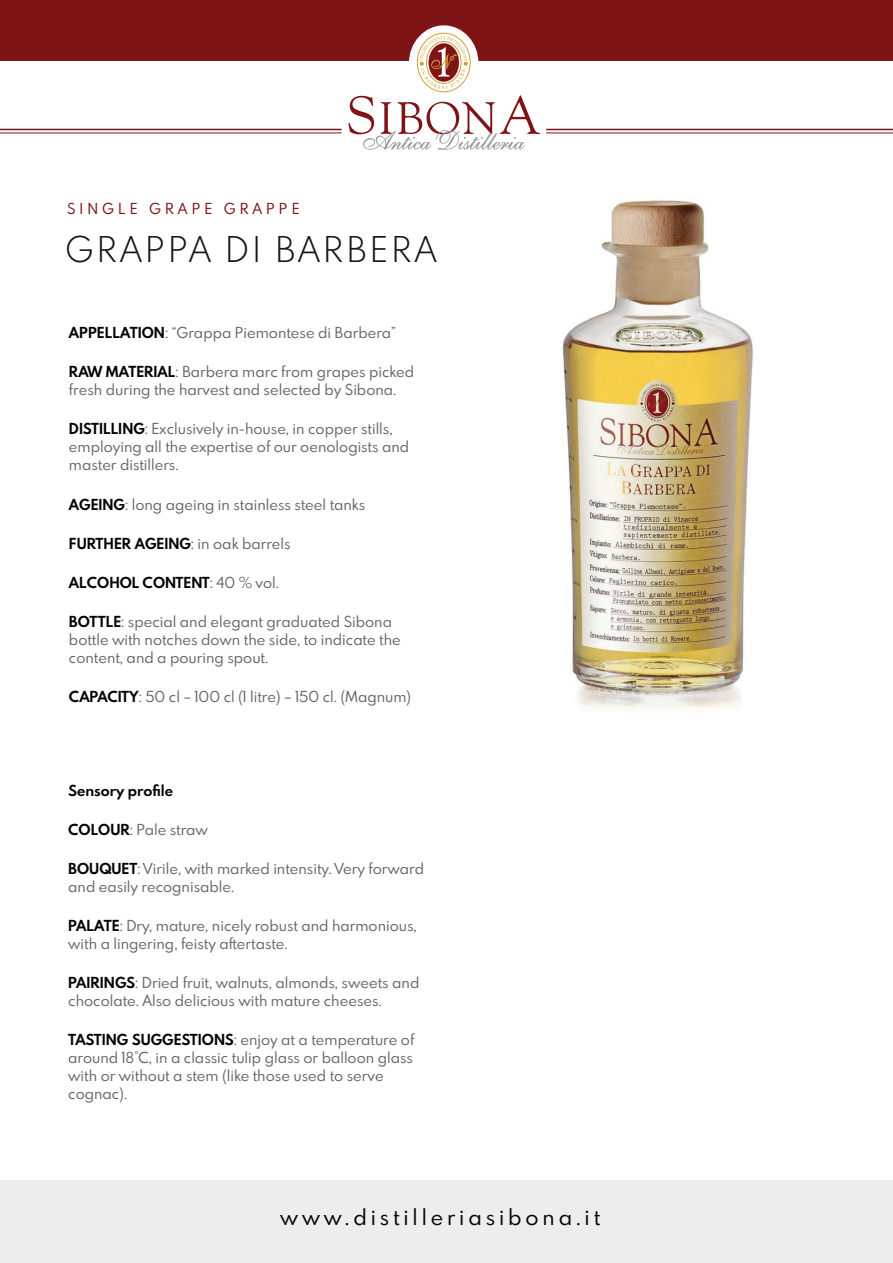
<style>
.page{position:relative;width:893px;height:1263px;background:#fff}
.page>*{position:absolute;margin:0;border:0;box-sizing:border-box;transform-origin:0 0}
.t1{font:300 31.5px "Spartan MB";letter-spacing:.1em;color:#171617}
.t2{font:19.5px "Spartan MB";letter-spacing:.2em;color:#040503}
.t3{font:13.5px/18px "Spartan MB";color:#666}
.t4{font:700 13.5px "Spartan MB";color:#040503}
.t5{font:13.5px "Spartan MB";letter-spacing:.3em;color:#7f1417}
.s1{font-weight:700;color:#040503}
.s2{font-weight:400;color:#666}
</style>
<div class="page">
<div style="left:0;top:1180px;width:892px;height:83px;background:#ecedec"></div>
<img style="left:562px;top:200px;width:191px;height:510px">
<div style="left:0;top:0;width:893px;height:60px;background:#7f1417"></div>
<div style="left:409px;top:25px;width:69px;height:76px;background:#fff;border-radius:50%"></div>
<svg style="left:348px;top:33px;width:192px;height:117px"></svg>
<hr style="left:0;top:129px;width:342px;height:1px;background:#7f1417">
<hr style="left:546px;top:129px;width:347px;height:1px;background:#7f1417">
<hr style="left:546px;top:133px;width:347px;height:1px;background:#7f1417">
<hr style="left:0;top:133px;width:342px;height:1px;background:#7f1417">
<p class="t5" style="left:67px;top:202px;width:234px">SINGLE GRAPE GRAPPE</p>
<h1 class="t1" style="left:65px;top:236px;width:373px">GRAPPA DI BARBERA</h1>
<p class="t3" style="left:69px;top:325px;width:329px"><span class="s1">APPELLATION</span>: “Grappa Piemontese di Barbera”</p>
<p class="t3" style="left:69px;top:364px;width:347px"><span class="s1">RAW MATERIAL</span>: Barbera marc from grapes picked fresh during the harvest and selected by Sibona.</p>
<p class="t3" style="left:69px;top:421px;width:342px"><span class="s1">DISTILLING</span>: Exclusively in-house, in copper stills, employing all the expertise of our oenologists and master distillers.</p>
<p class="t3" style="left:69px;top:496px;width:298px"><span class="s1">AGEING</span>: long ageing in stainless steel tanks</p>
<p class="t4" style="left:69px;top:537px;width:223px">FURTHER AGEING<span class="s2">: in oak barrels</span></p>
<p class="t4" style="left:69px;top:576px;width:211px">ALCOHOL CONTENT<span class="s2">: 40 % vol.</span></p>
<p class="t3" style="left:69px;top:613px;width:333px"><span class="s1">BOTTLE</span>: special and elegant graduated Sibona bottle with notches down the side, to indicate the content, and a pouring spout.</p>
<p class="t3" style="left:69px;top:688px;width:344px"><span class="s1">CAPACITY</span>: 50 cl – 100 cl (1 litre) – 150 cl. (Magnum)</p>
<p class="t4" style="left:68px;top:785px;width:106px">Sensory profile</p>
<p class="t3" style="left:68px;top:822px;width:141px"><span class="s1">COLOUR</span>: Pale straw</p>
<p class="t3" style="left:68px;top:861px;width:357px"><span class="s1">BOUQUET</span>: Virile, with marked intensity. Very forward and easily recognisable.</p>
<p class="t3" style="left:68px;top:918px;width:350px"><span class="s1">PALATE</span>: Dry, mature, nicely robust and harmonious, with a lingering, feisty a-ertaste.</p>
<p class="t3" style="left:68px;top:975px;width:353px"><span class="s1">PAIRINGS</span>: Dried fruit, walnuts, almonds, sweets and chocolate. Also delicious with mature cheeses.</p>
<p class="t3" style="left:68px;top:1032px;width:348px"><span class="s1">TASTING SUGGESTIONS</span>: enjoy at a temperature of around 18°C, in a classic tulip glass or balloon glass with or without a stem (like those used to serve cognac).</p>
<h2 class="t2" style="left:283px;top:1208px;width:321px">www.distilleriasibona.it</h2>
</div>
